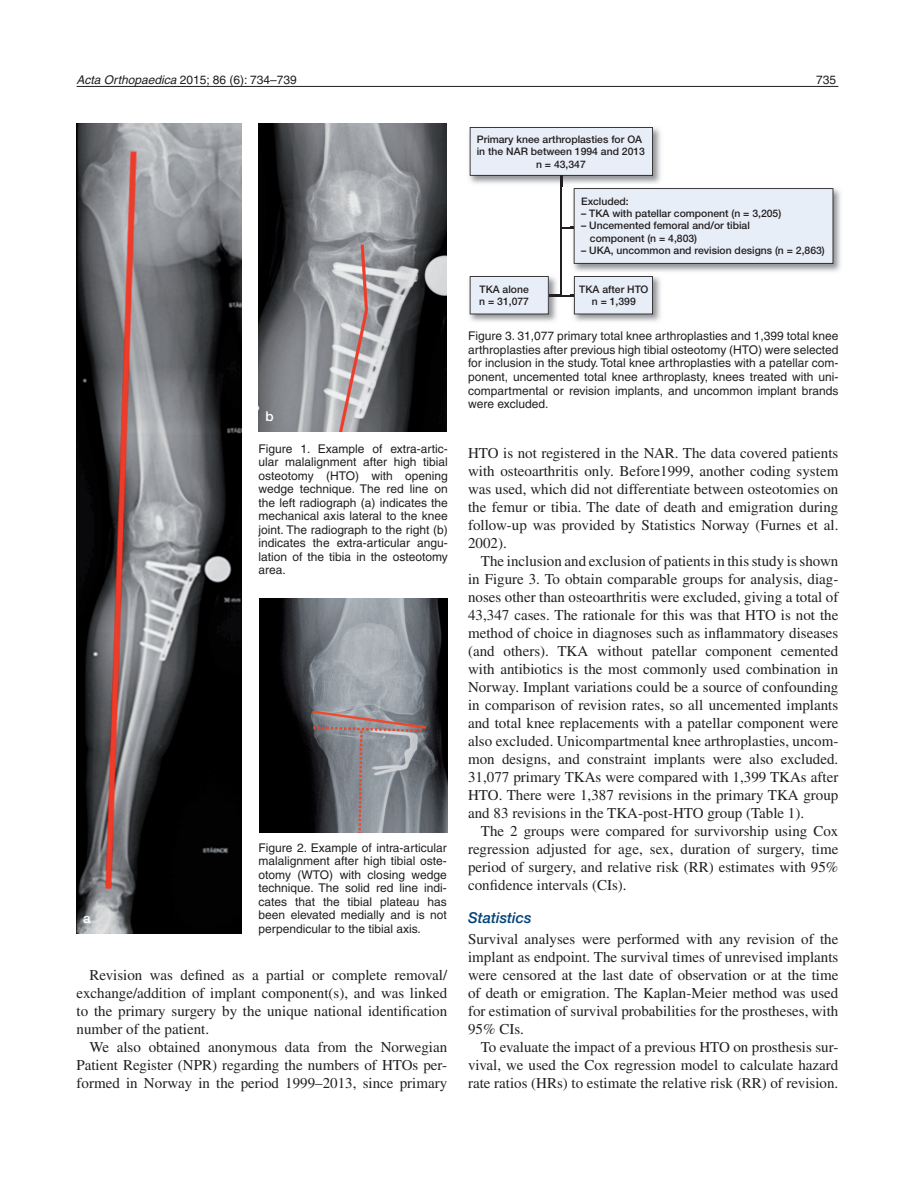
<style>
.page{position:relative;width:915px;height:1191px;background:#fff}
.page>*{position:absolute;margin:0;border:0;box-sizing:border-box;transform-origin:0 0}
.t1{font:15px/18px "Times";color:#231f20;text-align:justify}
.t2{font:italic 500 15px "Helvetica Neue LTW1 G";color:#004279}
.t3{font:500 13.5px "Helvetica Neue LTW1 G";color:#fff}
.t4{font:12px/13.5px "Helvetica";color:#231f20;text-align:justify}
.t5{font:500 10.35px/12.5px "Helvetica Neue LTW1 G";color:#231f20}
.s1{font-style:italic}
</style>
<div class="page">
<hr style="left:77px;top:86px;width:761px;height:1px;background:#231f20">
<img style="left:77px;top:123px;width:165px;height:810px">
<img style="left:259px;top:123px;width:187px;height:308px">
<img style="left:259px;top:598px;width:188px;height:234px">
<hr style="left:560px;top:165px;width:2px;height:130px;background:#231f20">
<hr style="left:539px;top:295px;width:61px;height:1px;background:#231f20">
<img style="left:469px;top:127px;width:192px;height:60px">
<img style="left:560px;top:176px;width:2px;height:11px">
<svg style="left:469px;top:127px;width:183px;height:49px;background:#dfe5ee"></svg>
<img style="left:469px;top:314px;width:88px;height:8px">
<svg style="left:469px;top:276px;width:90px;height:38px;background:#dadfe8"></svg>
<img style="left:570px;top:276px;width:91px;height:46px">
<svg style="left:573px;top:276px;width:79px;height:38px;background:#dfe4ee"></svg>
<img style="left:573px;top:188px;width:268px;height:84px">
<img style="left:570px;top:184px;width:91px;height:3px">
<svg style="left:562px;top:188px;width:271px;height:76px;background:#e3e8f1"></svg>
<p class="t4" style="left:77px;top:73px;width:222px"><span class="s1">Acta Orthopaedica</span> 2015; 86 (6): 734–739</p>
<p class="t4" style="left:816px;top:73px;width:22px">735</p>
<p class="t5" style="left:476px;top:133px;width:170px;text-align:center">Primary knee arthroplasties for OA in the NAR between 1994 and 2013 n = 43,347</p>
<p class="t5" style="left:581px;top:195px;width:49px">Excluded:</p>
<p class="t5" style="left:581px;top:207px;width:201px">– TKA with patellar component (n = 3,205)</p>
<p class="t5" style="left:589px;top:219px;width:161px;text-indent:-9px">– Uncemented femoral and/or tibial component (n = 4,803)</p>
<p class="t5" style="left:581px;top:244px;width:245px">– UKA, uncommon and revision designs (n = 2,863)</p>
<p class="t5" style="left:479px;top:283px;width:51px">TKA alone n = 31,077</p>
<p class="t5" style="left:579px;top:283px;width:70px;text-align:center">TKA after HTO n = 1,399</p>
<p class="t3" style="left:265px;top:408px;width:10px">b</p>
<p class="t3" style="left:83px;top:909px;width:9px">a</p>
<p class="t4" style="left:258px;top:442px;width:191px">Figure 1. Example of extra-artic&shy;ular malalignment after high tibial osteotomy (HTO) with opening wedge technique. The red line on the left radiograph (a) indicates the mechanical axis lateral to the knee joint. The radiograph to the right (b) indicates the extra-articular angu&shy;lation of the tibia in the osteotomy area.</p>
<p class="t4" style="left:258px;top:840px;width:190px">Figure 2. Example of intra-articular malalignment after high tibial oste&shy;otomy (WTO) with closing wedge technique. The solid red line indi&shy;cates that the tibial plateau has been elevated medially and is not perpendicular to the tibial axis.</p>
<p class="t1" style="left:77px;top:965px;width:372px;text-indent:13px">Revision was defined as a partial or complete removal/ exchange/addition of implant component(s), and was linked to the primary surgery by the unique national identification number of the patient.</p>
<p class="t1" style="left:77px;top:1037px;width:372px;text-indent:13px">We also obtained anonymous data from the Norwegian Patient Register (NPR) regarding the numbers of HTOs per&shy;formed in Norway in the period 1999–2013, since primary</p>
<p class="t4" style="left:468px;top:329px;width:371px">Figure 3. 31,077 primary total knee arthroplasties and 1,399 total knee arthroplasties after previous high tibial osteotomy (HTO) were selected for inclusion in the study. Total knee arthroplasties with a patellar com&shy;ponent, uncemented total knee arthroplasty, knees treated with uni&shy;compartmental or revision implants, and uncommon implant brands were excluded.</p>
<p class="t1" style="left:468px;top:443px;width:371px">HTO is not registered in the NAR. The data covered patients with osteoarthritis only. Before1999, another coding system was used, which did not differentiate between osteotomies on the femur or tibia. The date of death and emigration during follow-up was provided by Statistics Norway (Furnes et al.<br>2002).</p>
<p class="t1" style="left:468px;top:551px;width:371px;text-indent:13px">The inclusion and exclusion of patients in this study is shown in Figure 3. To obtain comparable groups for analysis, diag&shy;noses other than osteoarthritis were excluded, giving a total of 43,347 cases. The rationale for this was that HTO is not the method of choice in diagnoses such as inflammatory diseases (and others). TKA without patellar component cemented with antibiotics is the most commonly used combination in Norway. Implant variations could be a source of confounding in comparison of revision rates, so all uncemented implants and total knee replacements with a patellar component were also excluded. Unicompartmental knee arthroplasties, uncom&shy;mon designs, and constraint implants were also excluded.<br>31,077 primary TKAs were compared with 1,399 TKAs after HTO. There were 1,387 revisions in the primary TKA group and 83 revisions in the TKA-post-HTO group (Table 1).</p>
<p class="t1" style="left:468px;top:821px;width:371px;text-indent:13px">The 2 groups were compared for survivorship using Cox regression adjusted for age, sex, duration of surgery, time period of surgery, and relative risk (RR) estimates with 95% confidence intervals (CIs).</p>
<p class="t2" style="left:468px;top:908px;width:65px">Statistics</p>
<p class="t1" style="left:468px;top:929px;width:371px">Survival analyses were performed with any revision of the implant as endpoint. The survival times of unrevised implants were censored at the last date of observation or at the time of death or emigration. The Kaplan-Meier method was used for estimation of survival probabilities for the prostheses, with 95% CIs.</p>
<p class="t1" style="left:468px;top:1037px;width:371px;text-indent:13px">To evaluate the impact of a previous HTO on prosthesis sur&shy;vival, we used the Cox regression model to calculate hazard rate ratios (HRs) to estimate the relative risk (RR) of revision.</p>
</div>
